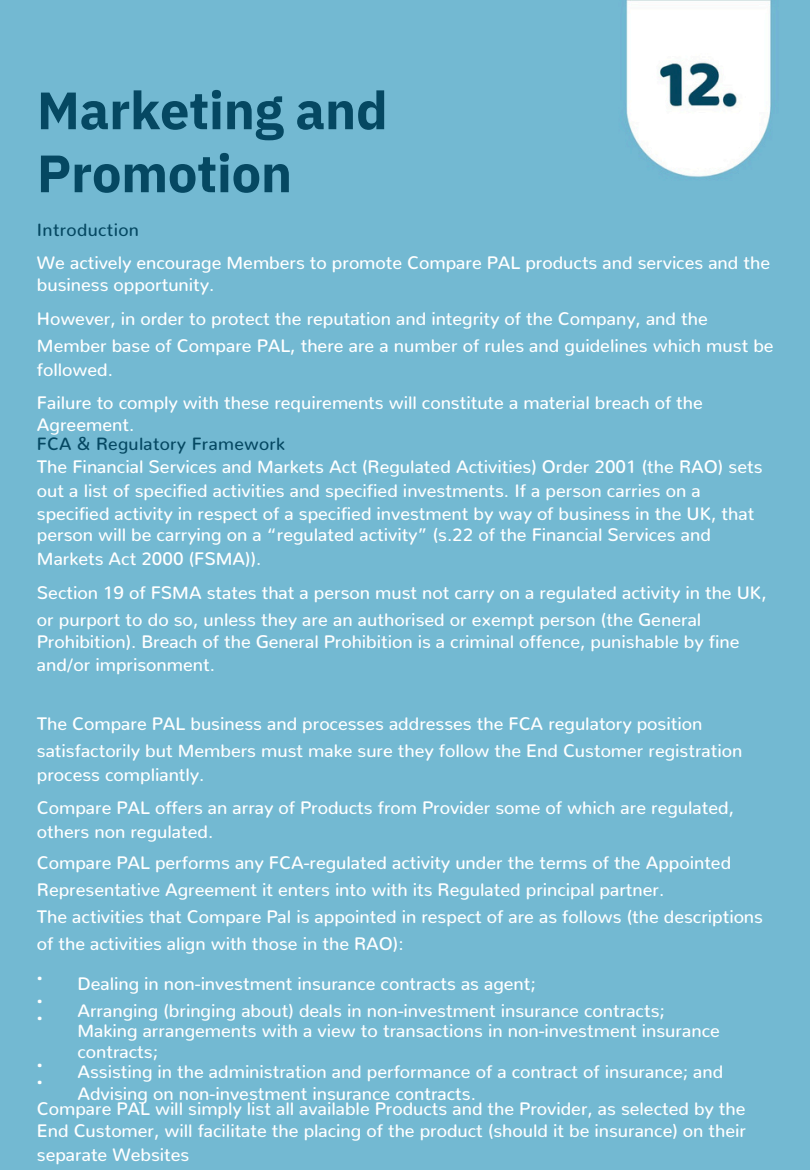
<style>
.page{position:relative;width:810px;height:1170px;background:#73b9d2}
.page>*{position:absolute;margin:0;border:0;box-sizing:border-box;transform-origin:0 0}
.t1{font:700 52.5px/63px "IBM Plex Sans";letter-spacing:-.005em;color:#054862}
.t2{font:500 18px/27px "Nunito";color:#fff}
.t3{font:500 17.7px "Nunito";letter-spacing:.02em;color:#054862}
.t4{font:15px "IBM Plex Sans";color:#fff}
</style>
<div class="page">
<h1 class="t1" style="left:37px;top:78px;width:352px">Marketing and<br>Promotion</h1>
<h1 class="t3" style="left:37px;top:219px;width:104px">Introduction</h1>
<h1 class="t2" style="left:37px;top:251px;width:735px;line-height:22.5px">We actively encourage Members to promote Compare PAL products and services and the business opportunity.</h1>
<h1 class="t2" style="left:37px;top:305px;width:738px">However, in order to protect the reputation and integrity of the Company, and the<br>Member base of Compare PAL, there are a number of rules and guidelines which must be</h1>
<h1 class="t2" style="left:37px;top:352px;width:668px;line-height:33.8px">followed.<br>Failure to comply with these requirements will constitute a material breach of the</h1>
<h1 class="t2" style="left:37px;top:411px;width:99px">Agreement.</h1>
<h1 class="t3" style="left:37px;top:433px;width:250px">FCA &amp; Regulatory Framework</h1>
<h1 class="t2" style="left:37px;top:456px;width:727px;line-height:22.5px">The Financial Services and Markets Act (Regulated Activities) Order 2001 (the RAO) sets out a list of specified activities and specified investments. If a person carries on a specified activity in respect of a specified investment by way of business in the UK, that person will be carrying on a “regulated activity” (s.22 of the Financial Services and</h1>
<h1 class="t2" style="left:37px;top:541px;width:731px;line-height:34.8px">Markets Act 2000 (FSMA)).<br>Section 19 of FSMA states that a person must not carry on a regulated activity in the UK,</h1>
<h1 class="t2" style="left:37px;top:610px;width:704px;line-height:21.3px">or purport to do so, unless they are an authorised or exempt person (the General<br>Prohibition). Breach of the General Prohibition is a criminal offence, punishable by fine</h1>
<h1 class="t2" style="left:37px;top:652px;width:180px">and/or imprisonment.</h1>
<h1 class="t2" style="left:37px;top:710px;width:707px">The Compare PAL business and processes addresses the FCA regulatory position satisfactorily but Members must make sure they follow the End Customer registration</h1>
<h1 class="t2" style="left:37px;top:757px;width:699px;line-height:33.8px">process compliantly.<br>Compare PAL offers an array of Products from Provider some of which are regulated,</h1>
<h1 class="t2" style="left:37px;top:816px;width:696px;line-height:31.5px">others non regulated.<br>Compare PAL performs any FCA-regulated activity under the terms of the Appointed</h1>
<h1 class="t2" style="left:37px;top:877px;width:728px">Representative Agreement it enters into with its Regulated principal partner.<br>The activities that Compare Pal is appointed in respect of are as follows (the descriptions of the activities align with those in the RAO):</h1>
<h1 class="t4" style="left:37px;top:968px;width:7px">•</h1>
<p class="t4" style="left:37px;top:990px;width:7px">•</p>
<p class="t4" style="left:37px;top:1007px;width:7px">•</p>
<p class="t2" style="left:77px;top:970px;width:589px">Dealing in non-investment insurance contracts as agent;<br>Arranging (bringing about) deals in non-investment insurance contracts;</p>
<p class="t2" style="left:77px;top:1020px;width:647px;line-height:21px">Making arrangements with a view to transactions in non-investment insurance contracts;<br>Assisting in the administration and performance of a contract of insurance; and Advising on non-investment insurance contracts.</p>
<p class="t4" style="left:37px;top:1055px;width:7px">•</p>
<p class="t4" style="left:37px;top:1072px;width:7px">•</p>
<h1 class="t2" style="left:37px;top:1097px;width:711px;line-height:23.1px;text-align:justify">Compare PAL will simply list all available Products and the Provider, as selected by the End Customer, will facilitate the placing of the product (should it be insurance) on their separate Websites</h1>
</div>
